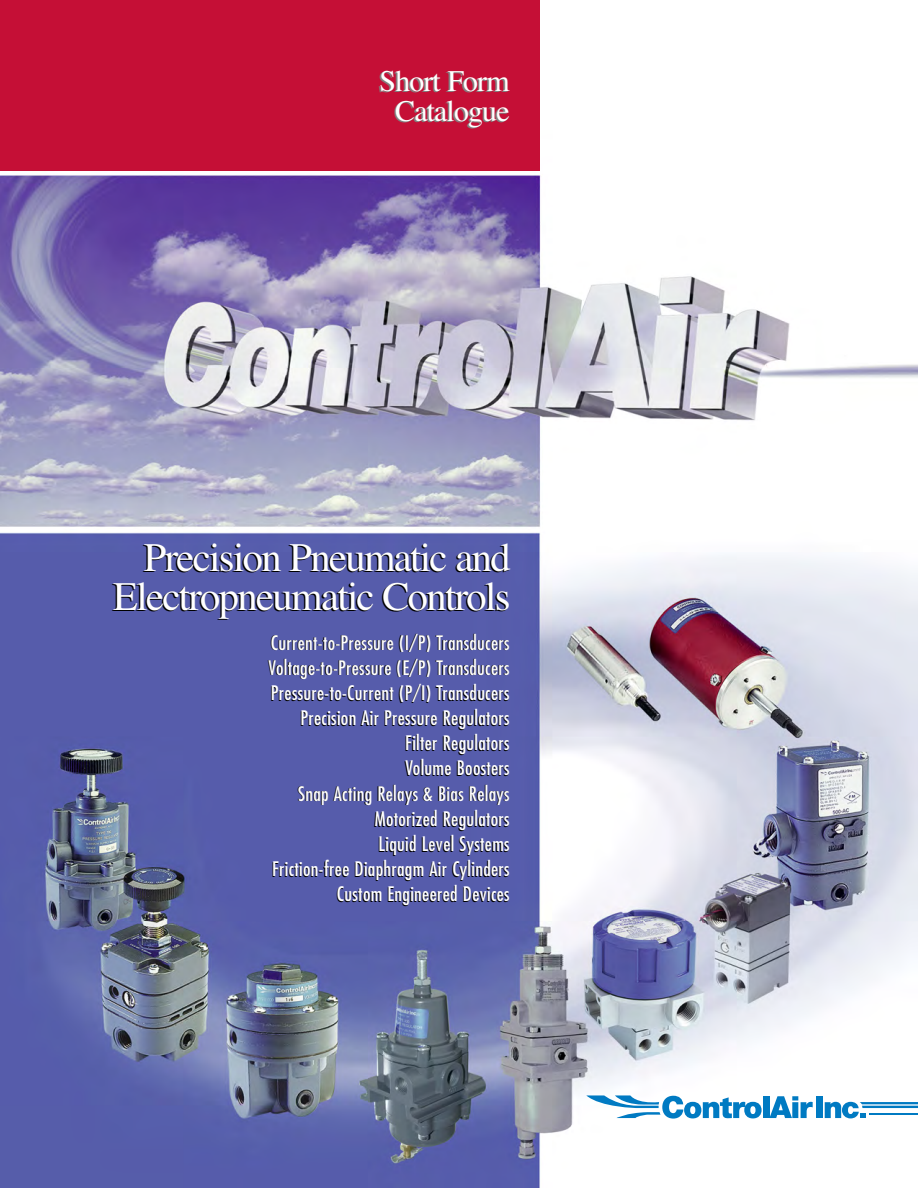
<style>
.page{position:relative;width:918px;height:1188px;background:#fff}
.page>*{position:absolute;margin:0;border:0;box-sizing:border-box;transform-origin:0 0}
.t1{font:40.5px/39px "Times";letter-spacing:-.04em;color:#fff;text-align:right}
.t2{font:30px/30px "Times";letter-spacing:-.03em;color:#fff;text-align:center}
.t3{font:condensed 19.5px/25.2px "Futura Std";letter-spacing:.02em;color:#fff;text-align:right}
</style>
<div class="page">
<img style="left:0;top:170px;width:918px;height:1018px">
<div style="left:763px;top:1096px;width:6px;height:22px;background:#007ac2"></div>
<svg style="left:769px;top:1096px;width:44px;height:22px"></svg>
<div style="left:816px;top:1096px;width:7px;height:22px;background:#007ac2"></div>
<svg style="left:586px;top:1095px;width:176px;height:24px"></svg>
<svg style="left:825px;top:1102px;width:93px;height:16px"></svg>
<hr style="left:862px;top:1106px;width:56px;height:2px;background:#007ac2">
<hr style="left:869px;top:1113px;width:49px;height:2px;background:#007ac2">
<div style="left:0;top:0;width:540px;height:170px;background:#c50f36"></div>
<h2 class="t2" style="left:380px;top:65px;width:132px">Short Form<br>Catalogue</h2>
<h1 class="t1" style="left:113px;top:537px;width:399px">Precision Pneumatic and<br>Electropneumatic Controls</h1>
<p class="t3" style="left:269px;top:631px;width:243px">Current-to-Pressure (I/P) Transducers<br>Voltage-to-Pressure (E/P) Transducers<br>Pressure-to-Current (P/I) Transducers<br>Precision Air Pressure Regulators<br>Filter Regulators<br>Volume Boosters<br>Snap Acting Relays &amp; Bias Relays<br>Motorized Regulators<br>Liquid Level Systems<br>Friction-free Diaphragm Air Cylinders<br>Custom Engineered Devices</p>
</div>
